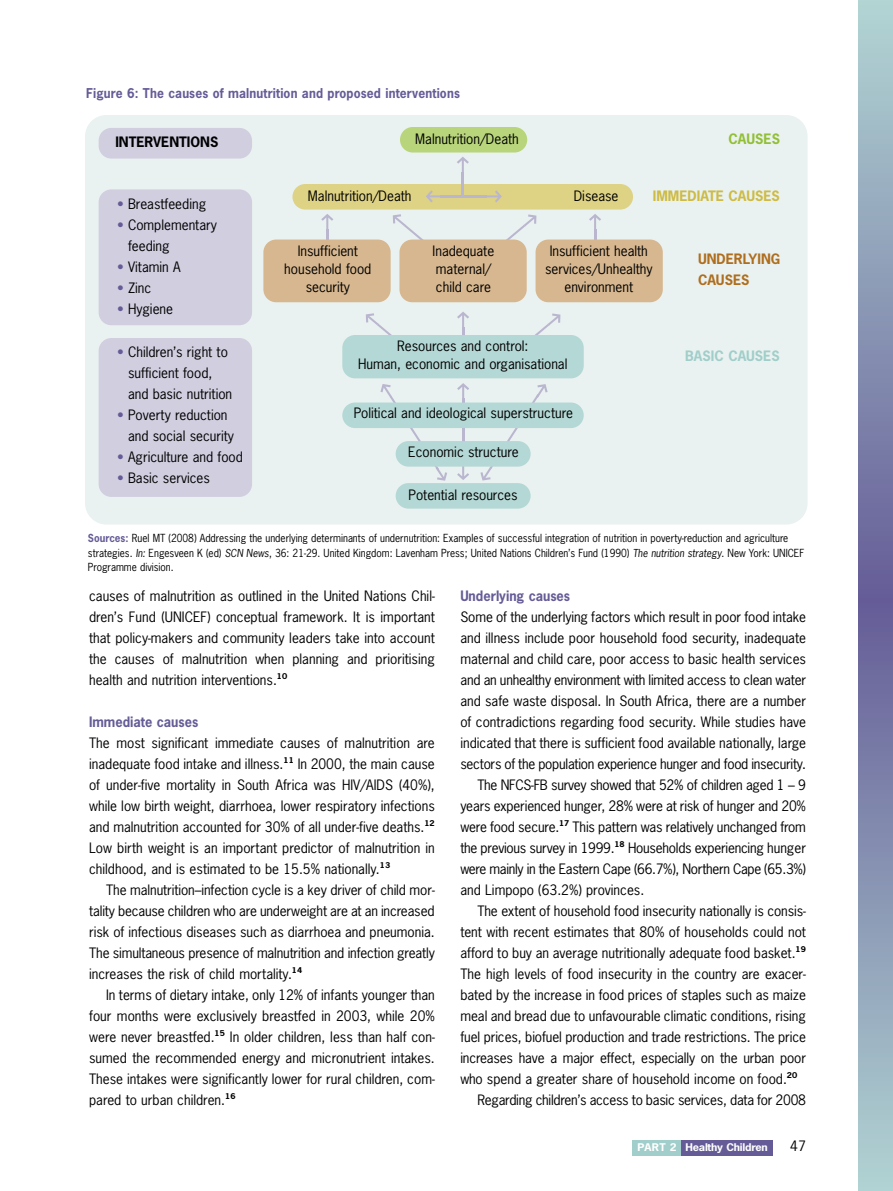
<style>
.page{position:relative;width:893px;height:1191px;background:#fff}
.page>*{position:absolute;margin:0;border:0;box-sizing:border-box;transform-origin:0 0}
.t1{font:13.5px/21px "News Gothic";color:#000;text-align:justify}
.t2{font:13.5px "News Gothic";letter-spacing:-.02em;color:#000}
.t3{font:13.5px "News Gothic";letter-spacing:-.025em;color:#000}
.t4{font:700 13.5px "News Gothic";color:#655c97;scale:.95 1}
.t5{font:700 13.5px/21px "News Gothic";color:#af6e1f}
.t6{font:700 13.5px "News Gothic";color:#cebb45}
.t7{font:700 13.5px "News Gothic";color:#000}
.t8{font:700 13.5px "News Gothic";color:#a1ceca}
.t9{font:700 13.5px "News Gothic";color:#93bf37}
.t10{font:700 12.75px "News Gothic";letter-spacing:.01em;color:#655c97;scale:.95 1}
.t11{font:10.5px/14.2px "News Gothic";color:#000;scale:.95 1}
.t12{font:700 9.9px "News Gothic";letter-spacing:-.02em;color:#fff;scale:1.11 1}
.s1{color:#655c97}
.s2{font-weight:700;color:#655c97}
.s3{font-style:italic;font-size:10.35px}
</style>
<div class="page">
<div style="left:85px;top:115px;width:723px;height:409px;background:#e9f2f0;border-radius:21px"></div>
<div style="left:99px;top:128px;width:153px;height:31px;background:#d1cee0;border-radius:13px"></div>
<div style="left:99px;top:189px;width:153px;height:136px;background:#d1cee0;border-radius:13px"></div>
<div style="left:99px;top:338px;width:153px;height:159px;background:#d1cee0;border-radius:13px"></div>
<svg style="left:457px;top:312px;width:12px;height:23px"></svg>
<svg style="left:321px;top:214px;width:12px;height:25px"></svg>
<svg style="left:507px;top:214px;width:29px;height:25px"></svg>
<svg style="left:393px;top:214px;width:29px;height:25px"></svg>
<svg style="left:535px;top:313px;width:25px;height:22px"></svg>
<svg style="left:366px;top:313px;width:26px;height:22px"></svg>
<svg style="left:589px;top:214px;width:12px;height:25px"></svg>
<div style="left:292px;top:184px;width:341px;height:25px;background:#ded284;border-radius:13px"></div>
<div style="left:400px;top:127px;width:127px;height:25px;background:#b8d57b;border-radius:13px"></div>
<div style="left:342px;top:335px;width:242px;height:43px;background:#b4d8d5;border-radius:13px"></div>
<div style="left:536px;top:239px;width:127px;height:63px;background:#d7b78f;border-radius:13px"></div>
<div style="left:399px;top:239px;width:128px;height:63px;background:#d7b78f;border-radius:13px"></div>
<div style="left:263px;top:239px;width:128px;height:63px;background:#d7b78f;border-radius:13px"></div>
<svg style="left:859px;top:0;width:34px;height:1191px;background:#8b98b5"></svg>
<svg style="left:457px;top:383px;width:12px;height:16px"></svg>
<svg style="left:457px;top:466px;width:12px;height:14px"></svg>
<hr style="left:462px;top:398px;width:2px;height:67px;background:#bab6d0">
<svg style="left:480px;top:384px;width:68px;height:96px"></svg>
<svg style="left:380px;top:384px;width:67px;height:97px"></svg>
<svg style="left:486px;top:190px;width:16px;height:12px"></svg>
<svg style="left:426px;top:190px;width:15px;height:12px"></svg>
<hr style="left:440px;top:195px;width:47px;height:2px;background:#bab6d0">
<div style="left:396px;top:483px;width:135px;height:25px;background:#b4d8d5;border-radius:13px"></div>
<div style="left:396px;top:441px;width:135px;height:25px;background:#b4d8d5;border-radius:13px"></div>
<svg style="left:457px;top:157px;width:12px;height:15px"></svg>
<hr style="left:462px;top:172px;width:2px;height:25px;background:#bab6d0">
<div style="left:659px;top:1140px;width:113px;height:15px;background:#655c97"></div>
<div style="left:632px;top:1140px;width:49px;height:15px;background:#a1ceca"></div>
<div style="left:342px;top:402px;width:242px;height:26px;background:#b4d8d5;border-radius:13px"></div>
<p class="t10" style="left:86px;top:86px;width:395px">Figure 6: The causes of malnutrition and proposed interventions</p>
<p class="t7" style="left:115px;top:134px;width:105px">INTERVENTIONS</p>
<p class="t1" style="left:415px;top:129px;width:105px">Malnutrition/Death</p>
<p class="t9" style="left:729px;top:131px;width:53px">CAUSES</p>
<p class="t1" style="left:117px;top:194px;width:90px"><span class="s1">•</span> Breastfeeding</p>
<p class="t1" style="left:128px;top:215px;width:90px;text-indent:-11px"><span class="s1">•</span> Complementary feeding</p>
<p class="t1" style="left:117px;top:257px;width:65px"><span class="s1">•</span> Vitamin A</p>
<p class="t1" style="left:117px;top:278px;width:36px"><span class="s1">•</span> Zinc</p>
<p class="t1" style="left:117px;top:299px;width:57px"><span class="s1">•</span> Hygiene</p>
<p class="t1" style="left:308px;top:186px;width:105px">Malnutrition/Death</p>
<p class="t1" style="left:574px;top:186px;width:46px">Disease</p>
<p class="t6" style="left:653px;top:188px;width:129px">IMMEDIATE CAUSES</p>
<p class="t1" style="left:284px;top:242px;width:89px;line-height:18px;text-align:center">Insufficient household food security</p>
<p class="t1" style="left:433px;top:242px;width:63px;line-height:18px;text-align:left">Inadequate maternal/ child care</p>
<p class="t1" style="left:545px;top:242px;width:109px;line-height:18px;text-align:center">Insufficient health services/Unhealthy environment</p>
<p class="t5" style="left:698px;top:249px;width:84px">UNDERLYING<br>CAUSES</p>
<p class="t1" style="left:358px;top:338px;width:211px;line-height:18px;text-align:center">Resources and control:<br>Human, economic and organisational</p>
<p class="t1" style="left:117px;top:342px;width:112px"><span class="s1">•</span> Children’s right to</p>
<p class="t8" style="left:685px;top:348px;width:96px">BASIC CAUSES</p>
<p class="t1" style="left:128px;top:363px;width:106px">sufficient food, and basic nutrition</p>
<p class="t1" style="left:128px;top:405px;width:108px;text-indent:-11px"><span class="s1">•</span> Poverty reduction and social security</p>
<p class="t1" style="left:117px;top:447px;width:127px"><span class="s1">•</span> Agriculture and food</p>
<p class="t1" style="left:117px;top:468px;width:94px"><span class="s1">•</span> Basic services</p>
<p class="t1" style="left:354px;top:402px;width:221px">Political and ideological superstructure</p>
<p class="t1" style="left:408px;top:442px;width:112px">Economic structure</p>
<p class="t1" style="left:408px;top:485px;width:111px">Potential resources</p>
<p class="t11" style="left:88px;top:531px;width:756px"><span class="s2">Sources:</span> Ruel MT (2008) Addressing the underlying determinants of undernutrition: Examples of successful integration of nutrition in poverty-reduction and agriculture strategies. <span class="s3">In:</span> Engesveen K (ed) <span class="s3">SCN News</span>, 36: 21-29. United Kingdom: Lavenham Press; United Nations Children’s Fund (1990) <span class="s3">The nutrition strategy</span>. New York: UNICEF<br>Programme division.</p>
<p class="t1" style="left:89px;top:585px;width:347px">causes of malnutrition as outlined in the United Nations Chil&shy;dren’s Fund (UNICEF) conceptual framework. It is important that policy-makers and community leaders take into account the causes of malnutrition when planning and prioritising health and nutrition interventions.<sup>10</sup></p>
<p class="t4" style="left:89px;top:714px;width:116px">Immediate causes</p>
<p class="t1" style="left:89px;top:732px;width:347px">The most significant immediate causes of malnutrition are inadequate food intake and illness.<sup>11</sup> In 2000, the main cause of under-five mortality in South Africa was HIV/AIDS (40%), while low birth weight, diarrhoea, lower respiratory infections and malnutrition accounted for 30% of all under-five deaths.<sup>12<br></sup>Low birth weight is an important predictor of malnutrition in childhood, and is estimated to be 15.5% nationally.<sup>13</sup></p>
<p class="t1" style="left:89px;top:879px;width:347px;text-indent:17px">The malnutrition–infection cycle is a key driver of child mor&shy;tality because children who are underweight are at an increased risk of infectious diseases such as diarrhoea and pneumonia.<br>The simultaneous presence of malnutrition and infection greatly increases the risk of child mortality.<sup>14</sup></p>
<p class="t1" style="left:89px;top:984px;width:347px;text-indent:17px">In terms of dietary intake, only 12% of infants younger than four months were exclusively breastfed in 2003, while 20% were never breastfed.<sup>15</sup> In older children, less than half con&shy;sumed the recommended energy and micronutrient intakes.<br>These intakes were significantly lower for rural children, com&shy;pared to urban children.<sup>16</sup></p>
<p class="t4" style="left:460px;top:588px;width:117px">Underlying causes</p>
<p class="t1" style="left:460px;top:606px;width:347px">Some of the underlying factors which result in poor food intake</p>
<p class="t1" style="left:460px;top:627px;width:347px">and illness include poor household food security, inadequate</p>
<p class="t1" style="left:460px;top:648px;width:347px">maternal and child care, poor access to basic health services</p>
<p class="t2" style="left:460px;top:672px;width:347px">and an unhealthy environment with limited access to clean water</p>
<p class="t1" style="left:460px;top:690px;width:347px">and safe waste disposal. In South Africa, there are a number</p>
<p class="t1" style="left:460px;top:711px;width:347px">of contradictions regarding food security. While studies have</p>
<p class="t1" style="left:460px;top:732px;width:347px">indicated that there is sufficient food available nationally, large</p>
<p class="t2" style="left:460px;top:756px;width:347px">sectors of the population experience hunger and food insecurity.</p>
<p class="t3" style="left:477px;top:777px;width:330px">The NFCS-FB survey showed that 52% of children aged 1 – 9</p>
<p class="t1" style="left:460px;top:795px;width:347px">years experienced hunger, 28% were at risk of hunger and 20%</p>
<p class="t1" style="left:460px;top:816px;width:347px">were food secure.<sup>17</sup> This pattern was relatively unchanged from</p>
<p class="t2" style="left:460px;top:840px;width:347px">the previous survey in 1999.<sup>18</sup> Households experiencing hunger</p>
<p class="t3" style="left:460px;top:861px;width:347px">were mainly in the Eastern Cape (66.7%), Northern Cape (65.3%)</p>
<p class="t1" style="left:460px;top:879px;width:185px">and Limpopo (63.2%) provinces.</p>
<p class="t1" style="left:477px;top:900px;width:330px">The extent of household food insecurity nationally is consis-</p>
<p class="t1" style="left:460px;top:921px;width:347px">tent with recent estimates that 80% of households could not</p>
<p class="t1" style="left:460px;top:942px;width:347px">afford to buy an average nutritionally adequate food basket.<sup>19</sup></p>
<p class="t1" style="left:460px;top:963px;width:347px">The high levels of food insecurity in the country are exacer-</p>
<p class="t1" style="left:460px;top:984px;width:347px">bated by the increase in food prices of staples such as maize</p>
<p class="t1" style="left:460px;top:1005px;width:347px">meal and bread due to unfavourable climatic conditions, rising</p>
<p class="t1" style="left:460px;top:1026px;width:347px">fuel prices, biofuel production and trade restrictions. The price</p>
<p class="t1" style="left:460px;top:1047px;width:347px">increases have a major effect, especially on the urban poor</p>
<p class="t1" style="left:460px;top:1068px;width:338px">who spend a greater share of household income on food.<sup>20</sup></p>
<p class="t2" style="left:477px;top:1092px;width:330px">Regarding children’s access to basic services, data for 2008</p>
<p class="t12" style="left:638px;top:1141px;width:119px">PART 2 Healthy Children</p>
<p class="t1" style="left:790px;top:1136px;width:17px">47</p>
</div>
